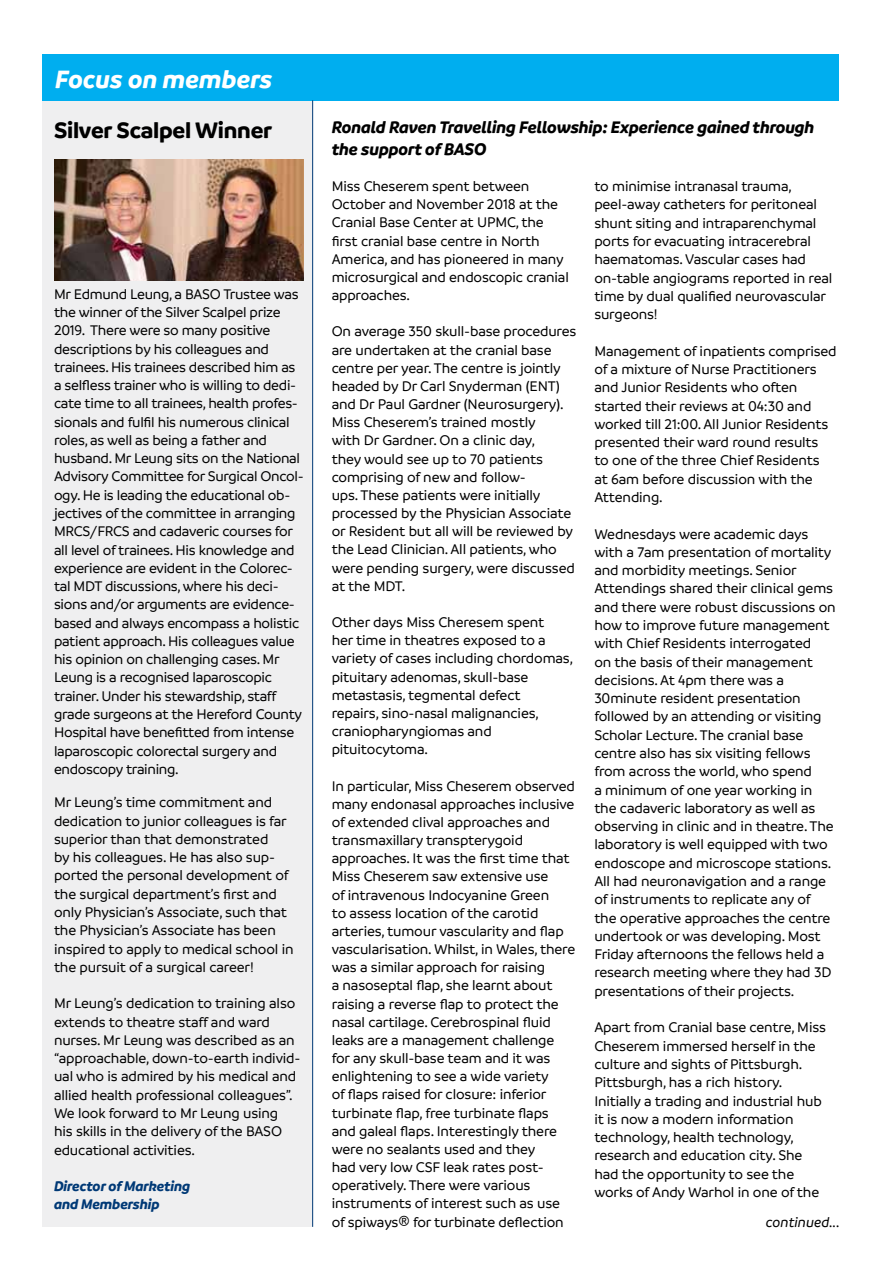
<style>
.page{position:relative;width:893px;height:1263px;background:#fff}
.page>*{position:absolute;margin:0;border:0;box-sizing:border-box;transform-origin:0 0}
.t1{font:italic 700 27px "Branding";color:#fff}
.t2{font:700 24px "Branding";letter-spacing:-.01em;color:#000}
.t3{font:italic 700 18px/21.8px "Branding";letter-spacing:-.01em;color:#000}
.t4{font:500 15px/18.3px "Branding";letter-spacing:-.01em;color:#000}
.t5{font:italic 700 15px/18.3px "Branding";letter-spacing:-.01em;color:#003976}
.t6{font:italic 500 15px "Branding";color:#000}
</style>
<div class="page">
<div style="left:43px;top:100px;width:270px;height:1127px;background:#efeff0"></div>
<img style="left:54px;top:159px;width:250px;height:121px">
<div style="left:43px;top:54px;width:796px;height:46px;background:#00aeef"></div>
<hr style="left:312px;top:100px;width:1px;height:1127px;background:#003976">
<h1 class="t1" style="left:55px;top:63px;width:219px">Focus on members</h1>
<h2 class="t2" style="left:54px;top:116px;width:220px">Silver Scalpel Winner</h2>
<p class="t4" style="left:54px;top:285px;width:251px">Mr Edmund Leung, a BASO Trustee was the winner of the Silver Scalpel prize 2019. There were so many positive descriptions by his colleagues and trainees. His trainees described him as a selfless trainer who is willing to dedi&shy;cate time to all trainees, health profes&shy;sionals and fulfil his numerous clinical roles, as well as being a father and husband. Mr Leung sits on the National Advisory Committee for Surgical Oncol&shy;ogy. He is leading the educational ob&shy;jectives of the committee in arranging MRCS/FRCS and cadaveric courses for all level of trainees. His knowledge and experience are evident in the Colorec&shy;tal MDT discussions, where his deci&shy;sions and/or arguments are evidence&shy;based and always encompass a holistic patient approach. His colleagues value his opinion on challenging cases. Mr Leung is a recognised laparoscopic trainer. Under his stewardship, staff grade surgeons at the Hereford County Hospital have benefitted from intense laparoscopic colorectal surgery and endoscopy training.</p>
<p class="t4" style="left:54px;top:793px;width:241px">Mr Leung’s time commitment and dedication to junior colleagues is far superior than that demonstrated<br>by his colleagues. He has also sup&shy;ported the personal development of the surgical department’s first and only Physician’s Associate, such that the Physician’s Associate has been inspired to apply to medical school in the pursuit of a surgical career!</p>
<p class="t4" style="left:54px;top:994px;width:248px">Mr Leung’s dedication to training also extends to theatre staff and ward nurses. Mr Leung was described as an “approachable, down-to-earth individ&shy;ual who is admired by his medical and allied health professional colleagues”.<br>We look forward to Mr Leung using his skills in the delivery of the BASO educational activities.</p>
<p class="t5" style="left:54px;top:1177px;width:138px">Director of Marketing and Membership</p>
<p class="t3" style="left:332px;top:116px;width:484px">Ronald Raven Travelling Fellowship: Experience gained through the support of BASO</p>
<p class="t4" style="left:332px;top:177px;width:239px">Miss Cheserem spent between<br>October and November 2018 at the<br>Cranial Base Center at UPMC, the first cranial base centre in North<br>America, and has pioneered in many microsurgical and endoscopic cranial approaches.</p>
<p class="t4" style="left:332px;top:322px;width:246px">On average 350 skull-base procedures are undertaken at the cranial base centre per year. The centre is jointly headed by Dr Carl Snyderman (ENT) and Dr Paul Gardner (Neurosurgery).<br>Miss Cheserem’s trained mostly<br>with Dr Gardner. On a clinic day,<br>they would see up to 70 patients comprising of new and follow-<br>ups. These patients were initially processed by the Physician Associate or Resident but all will be reviewed by the Lead Clinician. All patients, who were pending surgery, were discussed at the MDT.</p>
<p class="t4" style="left:332px;top:613px;width:243px">Other days Miss Cheresem spent<br>her time in theatres exposed to a variety of cases including chordomas, pituitary adenomas, skull-base metastasis, tegmental defect<br>repairs, sino-nasal malignancies, craniopharyngiomas and pituitocytoma.</p>
<p class="t4" style="left:332px;top:777px;width:245px">In particular, Miss Cheserem observed many endonasal approaches inclusive of extended clival approaches and transmaxillary transpterygoid approaches. It was the first time that Miss Cheserem saw extensive use<br>of intravenous Indocyanine Green<br>to assess location of the carotid arteries, tumour vascularity and flap vascularisation. Whilst, in Wales, there was a similar approach for raising<br>a nasoseptal flap, she learnt about raising a reverse flap to protect the nasal cartilage. Cerebrospinal fluid leaks are a management challenge for any skull-base team and it was enlightening to see a wide variety<br>of flaps raised for closure: inferior turbinate flap, free turbinate flaps and galeal flaps. Interestingly there were no sealants used and they<br>had very low CSF leak rates post&shy;operatively. There were various instruments of interest such as use of spiways® for turbinate deflection</p>
<p class="t4" style="left:594px;top:177px;width:240px">to minimise intranasal trauma, peel-away catheters for peritoneal shunt siting and intraparenchymal ports for evacuating intracerebral haematomas. Vascular cases had on-table angiograms reported in real time by dual qualified neurovascular surgeons!</p>
<p class="t4" style="left:594px;top:342px;width:244px">Management of inpatients comprised of a mixture of Nurse Practitioners and Junior Residents who often started their reviews at 04:30 and worked till 21:00. All Junior Residents presented their ward round results to one of the three Chief Residents at 6am before discussion with the<br>Attending.</p>
<p class="t4" style="left:594px;top:525px;width:243px">Wednesdays were academic days with a 7am presentation of mortality and morbidity meetings. Senior Attendings shared their clinical gems and there were robust discussions on how to improve future management with Chief Residents interrogated<br>on the basis of their management decisions. At 4pm there was a 30minute resident presentation followed by an attending or visiting Scholar Lecture. The cranial base centre also has six visiting fellows from across the world, who spend<br>a minimum of one year working in the cadaveric laboratory as well as observing in clinic and in theatre. The laboratory is well equipped with two endoscope and microscope stations.<br>All had neuronavigation and a range of instruments to replicate any of the operative approaches the centre undertook or was developing. Most Friday afternoons the fellows held a research meeting where they had 3D presentations of their projects.</p>
<p class="t4" style="left:594px;top:1018px;width:233px">Apart from Cranial base centre, Miss Cheserem immersed herself in the culture and sights of Pittsburgh.<br>Pittsburgh, has a rich history.<br>Initially a trading and industrial hub it is now a modern information technology, health technology, research and education city. She had the opportunity to see the works of Andy Warhol in one of the</p>
<p class="t6" style="left:766px;top:1214px;width:75px">continued...</p>
</div>
